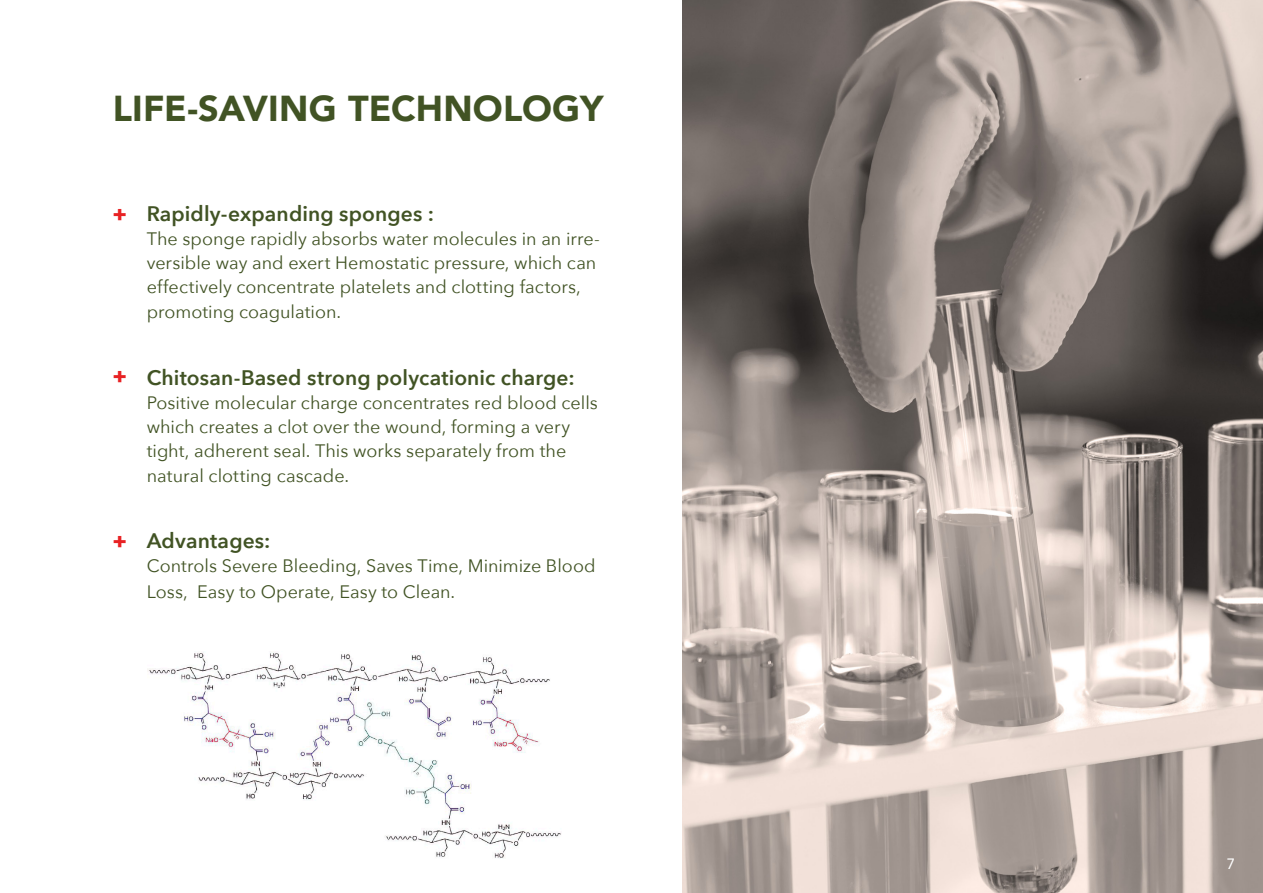
<style>
.page{position:relative;width:1263px;height:893px;background:#fff}
.page>*{position:absolute;margin:0;border:0;box-sizing:border-box;transform-origin:0 0}
.t1{font:900 36px "Avenir";color:#415324}
.t2{font:600 21px "Avenir Next";letter-spacing:.005em;color:#415324}
.t3{font:800 21px "Avenir Next";color:#e82224}
.t4{font:18px/24.5px "Avenir Next";color:#415324}
.t5{font:15px "Avenir";color:#fff}
</style>
<div class="page">
<img style="left:147px;top:652px;width:414px;height:206px">
<img style="left:682px;top:0;width:581px;height:893px">
<p class="t1" style="left:113px;top:78px;width:492px">LIFE-SAVING TECHNOLOGY</p>
<p class="t3" style="left:113px;top:200px;width:15px">+</p>
<p class="t2" style="left:147px;top:196px;width:289px">Rapidly-expanding sponges :</p>
<p class="t4" style="left:147px;top:226px;width:455px">The sponge rapidly absorbs water molecules in an irre&shy;versible way and exert Hemostatic pressure, which can effectively concentrate platelets and clotting factors, promoting coagulation.</p>
<p class="t3" style="left:113px;top:363px;width:15px">+</p>
<p class="t2" style="left:147px;top:360px;width:429px">Chitosan-Based strong polycationic charge:</p>
<p class="t4" style="left:147px;top:390px;width:453px">Positive molecular charge concentrates red blood cells which creates a clot over the wound, forming a very tight, adherent seal. This works separately from the natural clotting cascade.</p>
<p class="t3" style="left:113px;top:528px;width:15px">+</p>
<p class="t2" style="left:147px;top:523px;width:125px">Advantages:</p>
<p class="t4" style="left:147px;top:553px;width:450px;line-height:25.2px">Controls Severe Bleeding, Saves Time, Minimize Blood<br>Loss, Easy to Operate, Easy to Clean.</p>
<p class="t5" style="left:1227px;top:852px;width:10px">7</p>
</div>
